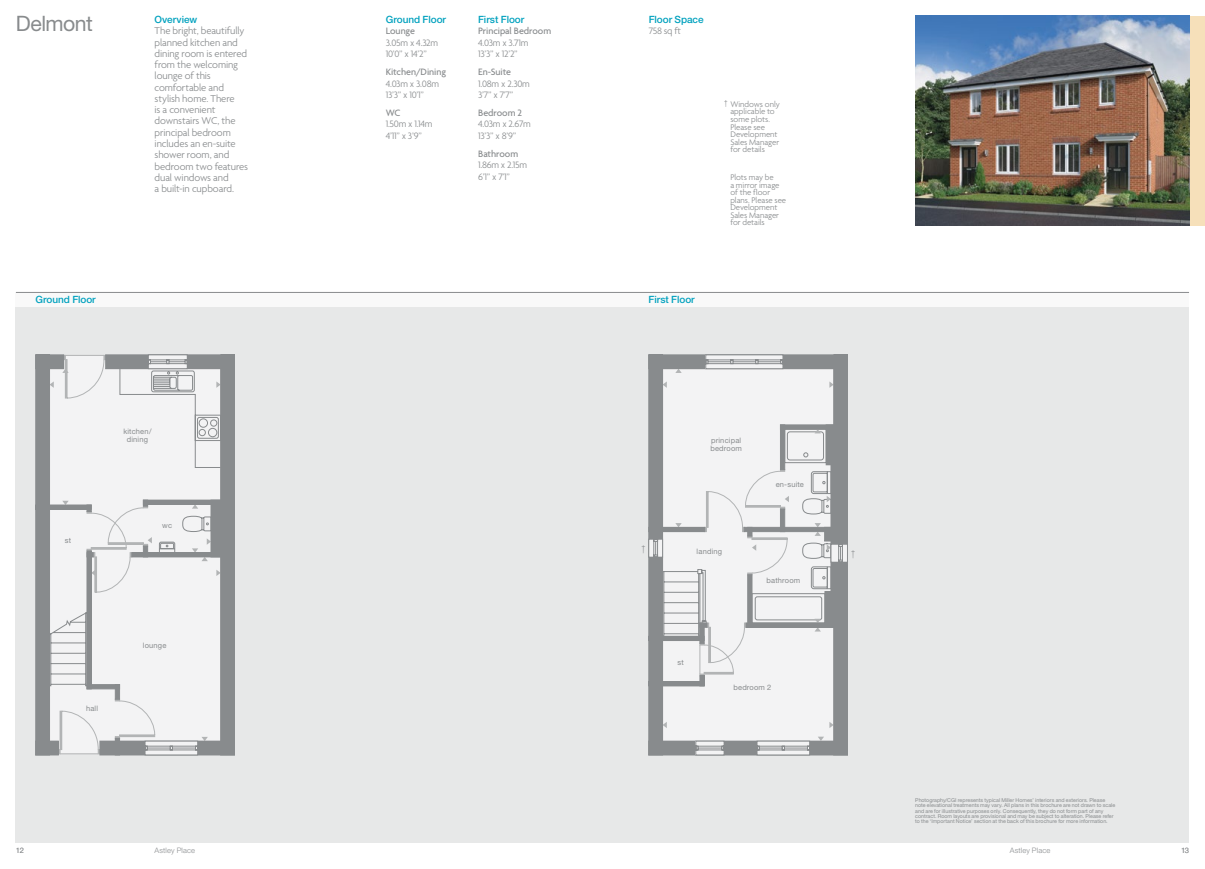
<style>
.page{position:relative;width:1205px;height:869px;background:#fff}
.page>*{position:absolute;margin:0;border:0;box-sizing:border-box;transform-origin:0 0}
.t1{font:21.25px "Helvetica Neue LT Std";letter-spacing:-.025em;color:#888b8d}
.t2{font:300 10.62px/11.2px "Agenda";letter-spacing:-.01em;color:#888b8d}
.t3{font:300 10px/11.2px "Agenda";letter-spacing:-.025em;color:#888b8d}
.t4{font:500 10px "Agenda";letter-spacing:-.005em;color:#888b8d}
.t5{font:500 10px "Helvetica Neue LT Std";letter-spacing:-.005em;color:#00a1be}
.t6{font:300 8.75px/7.5px "Agenda";letter-spacing:-.005em;color:#888b8d}
.t7{font:7.5px/8px "Helvetica Neue";letter-spacing:.025em;color:#888b8d}
.t8{font:300 7.5px "Helvetica Neue LT Std";letter-spacing:.02em;color:#888b8d}
.t9{font:5.25px/5.2px "Helvetica Neue LT Std";color:#888b8d}
</style>
<div class="page">
<div style="left:16px;top:306px;width:1173px;height:536px;background:#e7e8e8"></div>
<div style="left:16px;top:292px;width:1173px;height:14px;background:#f9f9f9"></div>
<hr style="left:16px;top:292px;width:1173px;height:1px;background:#888b8d">
<div style="left:1189px;top:16px;width:16px;height:209px;background:#f6e0ba"></div>
<img style="left:915px;top:16px;width:274px;height:209px">
<div style="left:663px;top:369px;width:170px;height:59px;background:#f3f3f4"></div>
<svg style="left:662px;top:428px;width:172px;height:328px"></svg>
<svg style="left:829px;top:381px;width:4px;height:6px"></svg>
<svg style="left:663px;top:381px;width:4px;height:6px"></svg>
<svg style="left:675px;top:369px;width:7px;height:4px"></svg>
<svg style="left:675px;top:523px;width:7px;height:4px"></svg>
<svg style="left:704px;top:469px;width:85px;height:105px"></svg>
<svg style="left:827px;top:495px;width:4px;height:7px"></svg>
<svg style="left:814px;top:523px;width:7px;height:12px"></svg>
<svg style="left:814px;top:429px;width:7px;height:4px"></svg>
<svg style="left:663px;top:721px;width:4px;height:6px"></svg>
<svg style="left:829px;top:721px;width:4px;height:6px"></svg>
<svg style="left:814px;top:618px;width:7px;height:13px"></svg>
<svg style="left:818px;top:736px;width:6px;height:4px"></svg>
<div style="left:649px;top:354px;width:13px;height:400px;background:#888b8d"></div>
<div style="left:648px;top:354px;width:15px;height:400px;border:1px solid #888b8d"></div>
<div style="left:833px;top:354px;width:14px;height:400px;background:#888b8d"></div>
<div style="left:833px;top:354px;width:14px;height:400px;border:1px solid #888b8d"></div>
<div style="left:649px;top:740px;width:198px;height:14px;background:#888b8d"></div>
<div style="left:648px;top:740px;width:199px;height:14px;border:1px solid #888b8d"></div>
<div style="left:649px;top:354px;width:198px;height:14px;background:#888b8d"></div>
<div style="left:648px;top:354px;width:199px;height:15px;border:1px solid #888b8d"></div>
<div style="left:648px;top:681px;width:56px;height:4px;border:1px solid #888b8d"></div>
<hr style="left:649px;top:636px;width:55px;height:4px;background:#888b8d">
<div style="left:648px;top:635px;width:56px;height:5px;border:1px solid #888b8d"></div>
<div style="left:648px;top:527px;width:57px;height:4px;border:1px solid #888b8d"></div>
<hr style="left:744px;top:527px;width:99px;height:4px;background:#888b8d">
<div style="left:824px;top:527px;width:23px;height:13px;background:#888b8d"></div>
<div style="left:824px;top:527px;width:23px;height:14px;border:1px solid #888b8d"></div>
<div style="left:825px;top:591px;width:22px;height:36px;background:#888b8d"></div>
<div style="left:780px;top:508px;width:5px;height:23px;background:#888b8d"></div>
<div style="left:780px;top:424px;width:5px;height:45px;background:#888b8d"></div>
<svg style="left:780px;top:424px;width:46px;height:5px"></svg>
<div style="left:826px;top:424px;width:21px;height:40px;background:#888b8d"></div>
<div style="left:831px;top:457px;width:16px;height:147px;background:#888b8d"></div>
<div style="left:746px;top:622px;width:101px;height:5px;background:#888b8d"></div>
<div style="left:746px;top:622px;width:102px;height:5px;border:1px solid #888b8d"></div>
<div style="left:747px;top:527px;width:5px;height:9px;background:#888b8d"></div>
<svg style="left:747px;top:574px;width:5px;height:53px"></svg>
<svg style="left:756px;top:740px;width:54px;height:15px"></svg>
<svg style="left:705px;top:354px;width:78px;height:15px"></svg>
<svg style="left:648px;top:538px;width:15px;height:19px"></svg>
<svg style="left:827px;top:543px;width:21px;height:19px"></svg>
<svg style="left:678px;top:622px;width:68px;height:134px"></svg>
<div style="left:50px;top:685px;width:170px;height:55px;background:#f3f3f4"></div>
<svg style="left:58px;top:710px;width:42px;height:43px"></svg>
<div style="left:50px;top:368px;width:170px;height:317px;background:#f3f3f4"></div>
<svg style="left:62px;top:500px;width:7px;height:4px"></svg>
<svg style="left:62px;top:354px;width:44px;height:44px"></svg>
<svg style="left:50px;top:381px;width:4px;height:6px"></svg>
<svg style="left:216px;top:381px;width:4px;height:6px"></svg>
<svg style="left:192px;top:504px;width:6px;height:4px"></svg>
<svg style="left:216px;top:569px;width:4px;height:6px"></svg>
<svg style="left:192px;top:538px;width:19px;height:23px"></svg>
<div style="left:36px;top:354px;width:14px;height:400px;background:#888b8d"></div>
<div style="left:221px;top:354px;width:13px;height:400px;background:#888b8d"></div>
<div style="left:220px;top:354px;width:15px;height:400px;border:1px solid #888b8d"></div>
<div style="left:36px;top:740px;width:22px;height:14px;background:#888b8d"></div>
<div style="left:36px;top:740px;width:23px;height:14px;border:1px solid #888b8d"></div>
<div style="left:100px;top:740px;width:134px;height:14px;background:#888b8d"></div>
<div style="left:100px;top:740px;width:135px;height:14px;border:1px solid #888b8d"></div>
<div style="left:36px;top:354px;width:28px;height:14px;background:#888b8d"></div>
<div style="left:106px;top:354px;width:128px;height:14px;background:#888b8d"></div>
<div style="left:105px;top:354px;width:130px;height:14px;border:1px solid #888b8d"></div>
<div style="left:115px;top:684px;width:5px;height:15px;background:#888b8d"></div>
<hr style="left:87px;top:684px;width:33px;height:4px;background:#888b8d">
<hr style="left:132px;top:552px;width:102px;height:4px;background:#888b8d">
<div style="left:132px;top:552px;width:103px;height:5px;border:1px solid #888b8d"></div>
<div style="left:211px;top:500px;width:23px;height:56px;background:#888b8d"></div>
<div style="left:211px;top:499px;width:24px;height:58px;border:1px solid #888b8d"></div>
<hr style="left:143px;top:500px;width:91px;height:4px;background:#888b8d">
<div style="left:143px;top:499px;width:92px;height:5px;border:1px solid #888b8d"></div>
<hr style="left:36px;top:505px;width:55px;height:4px;background:#888b8d">
<div style="left:36px;top:504px;width:55px;height:5px;border:1px solid #888b8d"></div>
<svg style="left:87px;top:499px;width:65px;height:93px"></svg>
<div style="left:87px;top:550px;width:4px;height:138px;border:1px solid #888b8d"></div>
<svg style="left:148px;top:354px;width:40px;height:15px"></svg>
<svg style="left:115px;top:698px;width:93px;height:56px"></svg>
<h1 class="t1" style="left:16px;top:11px;width:78px">Delmont</h1>
<h3 class="t5" style="left:35px;top:293px;width:62px">Ground Floor</h3>
<h3 class="t5" style="left:155px;top:14px;width:44px">Overview</h3>
<p class="t2" style="left:155px;top:26px;width:95px">The bright, beautifully planned kitchen and dining room is entered from the welcoming lounge of this comfortable and stylish home. There<br>is a convenient downstairs WC, the principal bedroom includes an en-suite shower room, and bedroom two features dual windows and<br>a built-in cupboard.</p>
<h3 class="t7" style="left:65px;top:536px;width:8px">st</h3>
<h3 class="t7" style="left:123px;top:427px;width:30px;text-align:center">kitchen/ dining</h3>
<h3 class="t7" style="left:162px;top:521px;width:11px">wc</h3>
<h3 class="t7" style="left:86px;top:704px;width:14px">hall</h3>
<h3 class="t7" style="left:143px;top:641px;width:25px">lounge</h3>
<h3 class="t5" style="left:386px;top:14px;width:62px">Ground Floor</h3>
<h3 class="t4" style="left:386px;top:26px;width:31px">Lounge</h3>
<h3 class="t3" style="left:386px;top:37px;width:54px">3.05m x 4.32m<br>10’0” x 14’2”</h3>
<h3 class="t4" style="left:386px;top:67px;width:62px">Kitchen/Dining</h3>
<h3 class="t3" style="left:386px;top:78px;width:55px">4.03m x 3.08m<br>13’3” x 10’1”</h3>
<h3 class="t4" style="left:386px;top:107px;width:16px">WC</h3>
<h3 class="t3" style="left:386px;top:119px;width:48px">1.50m x 1.14m<br>4’11” x 3’9”</h3>
<h3 class="t5" style="left:478px;top:14px;width:48px">First Floor</h3>
<h3 class="t4" style="left:478px;top:26px;width:75px">Principal Bedroom</h3>
<h3 class="t3" style="left:478px;top:37px;width:52px">4.03m x 3.71m<br>13’3” x 12’2”</h3>
<h3 class="t4" style="left:478px;top:67px;width:34px">En-Suite</h3>
<h3 class="t3" style="left:478px;top:78px;width:53px">1.08m x 2.30m<br>3’7” x 7’7”</h3>
<h3 class="t4" style="left:478px;top:107px;width:45px">Bedroom 2</h3>
<h3 class="t3" style="left:478px;top:119px;width:54px">4.03m x 2.67m<br>13’3” x 8’9”</h3>
<h3 class="t4" style="left:478px;top:148px;width:42px">Bathroom</h3>
<h3 class="t3" style="left:478px;top:160px;width:50px">1.86m x 2.15m<br>6’1” x 7’1”</h3>
<h3 class="t5" style="left:649px;top:14px;width:56px">Floor Space</h3>
<h3 class="t3" style="left:649px;top:26px;width:34px">758 sq ft</h3>
<h3 class="t6" style="left:730px;top:101px;width:51px;text-indent:-6px">† Windows only applicable to some plots.<br>Please see<br>Development<br>Sales Manager for details</h3>
<h3 class="t6" style="left:730px;top:174px;width:57px">Plots may be<br>a mirror image of the floor plans. Please see<br>Development<br>Sales Manager for details</h3>
<h3 class="t5" style="left:648px;top:293px;width:48px">First Floor</h3>
<h3 class="t3" style="left:641px;top:542px;width:6px">†</h3>
<h3 class="t7" style="left:710px;top:436px;width:33px">principal bedroom</h3>
<h3 class="t7" style="left:696px;top:547px;width:27px">landing</h3>
<h3 class="t7" style="left:776px;top:481px;width:30px">en-suite</h3>
<h3 class="t7" style="left:766px;top:577px;width:35px">bathroom</h3>
<h3 class="t7" style="left:677px;top:658px;width:8px">st</h3>
<h3 class="t7" style="left:733px;top:683px;width:39px">bedroom 2</h3>
<h3 class="t3" style="left:851px;top:547px;width:6px">†</h3>
<p class="t9" style="left:915px;top:797px;width:201px">Photography/CGI represents typical Miller Homes’ interiors and exteriors. Please note elevational treatments may vary. All plans in this brochure are not drawn to scale and are for illustrative purposes only. Consequently, they do not form part of any contract. Room layouts are provisional and may be subject to alteration. Please refer to the ‘Important Notice’ section at the back of this brochure for more information.</p>
<h3 class="t8" style="left:155px;top:845px;width:42px">Astley Place</h3>
<h3 class="t8" style="left:1010px;top:845px;width:42px">Astley Place</h3>
<h3 class="t8" style="left:16px;top:845px;width:9px">12</h3>
<h3 class="t8" style="left:1181px;top:845px;width:10px">13</h3>
</div>
